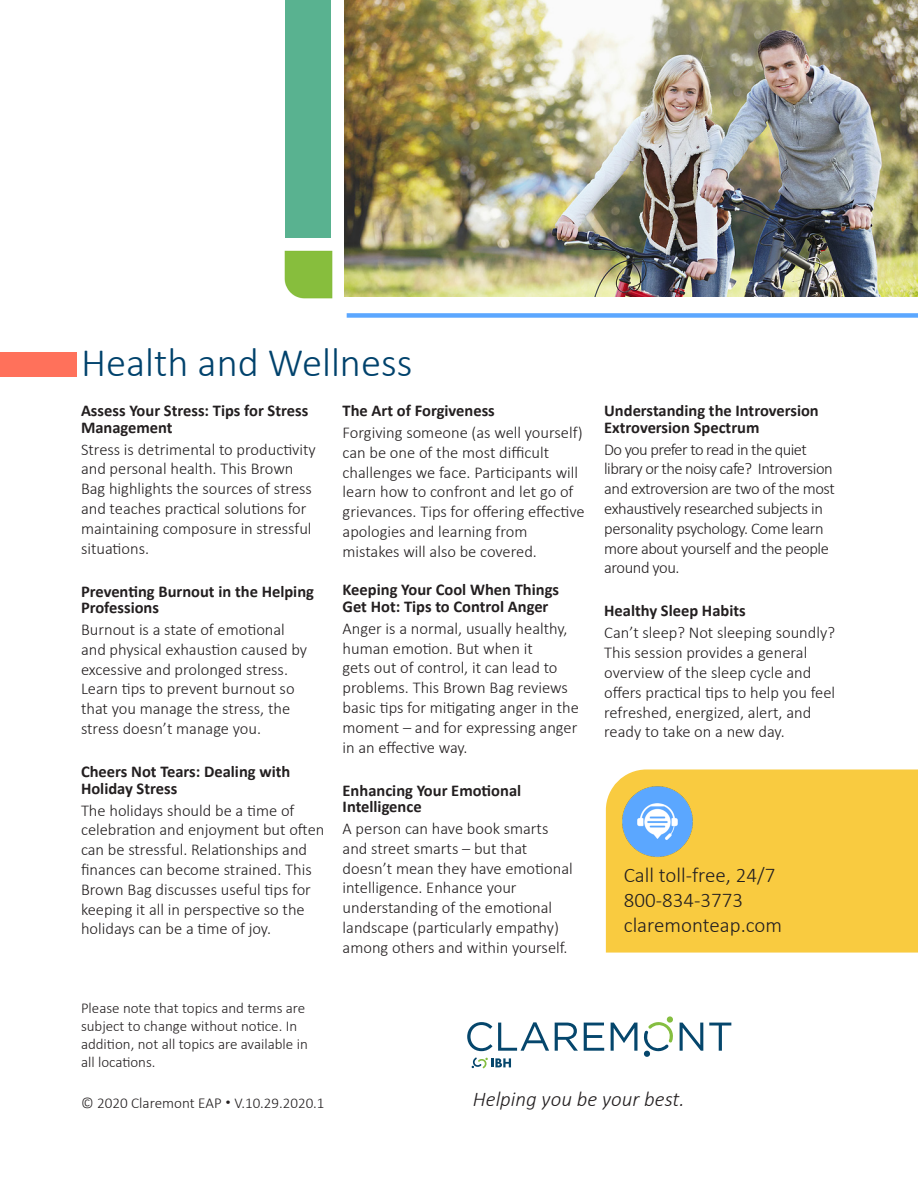
<style>
.page{position:relative;width:918px;height:1188px;background:#fff}
.page>*{position:absolute;margin:0;border:0;box-sizing:border-box;transform-origin:0 0}
.t1{font:300 40.5px "Calibri";color:#00426c}
.t2{font:300 21px "Calibri";color:#231f20}
.t3{font:italic 300 21px "Calibri";color:#231f20}
.t4{font:300 16.5px/19.8px "Calibri";color:#231f20}
.t5{font:700 16.5px/16.5px "Calibri";color:#231f20}
.t6{font:300 16.5px/19.8px "Calibri";letter-spacing:-.025em;color:#231f20}
.t7{font:300 15.15px "Calibri";color:#231f20}
.t8{font:300 15px/18px "Calibri";color:#231f20}
.s1{font-size:12.15px}
.s2{font-size:15px}
</style>
<div class="page">
<div style="left:606px;top:770px;width:312px;height:183px;background:#f9cb40"></div>
<img style="left:345px;top:0;width:573px;height:297px">
<img style="left:617px;top:780px;width:82px;height:82px">
<img style="left:284px;top:250px;width:49px;height:49px">
<div style="left:286px;top:0;width:45px;height:237px;background:#59b290"></div>
<div style="left:347px;top:313px;width:571px;height:5px;background:#5ba7ff"></div>
<svg style="left:467px;top:1022px;width:82px;height:29px"></svg>
<svg style="left:555px;top:1023px;width:23px;height:28px"></svg>
<svg style="left:584px;top:1023px;width:20px;height:28px"></svg>
<svg style="left:611px;top:1023px;width:26px;height:28px"></svg>
<svg style="left:680px;top:1023px;width:23px;height:28px"></svg>
<svg style="left:709px;top:1023px;width:22px;height:28px"></svg>
<svg style="left:472px;top:1057px;width:39px;height:11px"></svg>
<svg style="left:643px;top:1016px;width:30px;height:41px"></svg>
<div style="left:0;top:352px;width:77px;height:25px;background:#ff715b"></div>
<p class="t1" style="left:81px;top:338px;width:333px">Health and Wellness</p>
<p class="t5" style="left:81px;top:402px;width:229px">Assess Your Stress: Tips for Stress<br>Management</p>
<p class="t4" style="left:81px;top:439px;width:236px">Stress is detrimental to productivity and personal health. This Brown<br>Bag highlights the sources of stress and teaches practical solutions for maintaining composure in stressful situations.</p>
<p class="t5" style="left:81px;top:582px;width:235px">Preventing Burnout in the Helping<br>Professions</p>
<p class="t4" style="left:81px;top:619px;width:228px">Burnout is a state of emotional and physical exhaustion caused by excessive and prolonged stress.<br>Learn tips to prevent burnout so that you manage the stress, the stress doesn’t manage you.</p>
<p class="t5" style="left:81px;top:763px;width:211px">Cheers Not Tears: Dealing with<br>Holiday Stress</p>
<p class="t4" style="left:81px;top:800px;width:245px">The holidays should be a time of celebration and enjoyment but often can be stressful. Relationships and finances can become strained. This Brown Bag discusses useful tips for keeping it all in perspective so the holidays can be a time of joy.</p>
<p class="t5" style="left:343px;top:402px;width:154px">The Art of Forgiveness</p>
<p class="t4" style="left:343px;top:422px;width:244px">Forgiving someone (as well yourself) can be one of the most difficult challenges we face. Participants will learn how to confront and let go of grievances. Tips for offering effective apologies and learning from mistakes will also be covered.</p>
<p class="t5" style="left:343px;top:581px;width:218px">Keeping Your Cool When Things<br>Get Hot: Tips to Control Anger</p>
<p class="t4" style="left:343px;top:618px;width:238px">Anger is a normal, usually healthy, human emotion. But when it<br>gets out of control, it can lead to problems. This Brown Bag reviews basic tips for mitigating anger in the moment – and for expressing anger in an effective way.</p>
<p class="t5" style="left:343px;top:781px;width:180px">Enhancing Your Emotional<br>Intelligence</p>
<p class="t4" style="left:343px;top:819px;width:232px">A person can have book smarts and street smarts – but that doesn’t mean they have emotional intelligence. Enhance your understanding of the emotional landscape (particularly empathy) among others and within yourself.</p>
<p class="t8" style="left:81px;top:999px;width:228px">Please note that topics and terms are subject to change without notice. In addition, not all topics are available in all locations.</p>
<p class="t5" style="left:604px;top:402px;width:216px">Understanding the Introversion<br>Extroversion Spectrum</p>
<p class="t6" style="left:604px;top:439px;width:232px">Do you prefer to read in the quiet library or the noisy cafe? Introversion and extroversion are two of the most exhaustively researched subjects in personality psychology. Come learn more about yourself and the people around you.</p>
<p class="t5" style="left:604px;top:602px;width:143px">Healthy Sleep Habits</p>
<p class="t4" style="left:604px;top:623px;width:233px">Can’t sleep? Not sleeping soundly?<br>This session provides a general overview of the sleep cycle and offers practical tips to help you feel refreshed, energized, alert, and ready to take on a new day.</p>
<p class="t2" style="left:624px;top:862px;width:153px">Call toll-free, 24/7</p>
<p class="t2" style="left:624px;top:887px;width:121px">800-834-3773</p>
<p class="t2" style="left:624px;top:912px;width:160px">claremonteap.com</p>
<p class="t7" style="left:81px;top:1093px;width:245px">© 2020 Claremont EAP <span class="s1">•</span> <span class="s2">V.10.29.2020.1</span></p>
<p class="t3" style="left:473px;top:1086px;width:213px">Helping you be your best.</p>
</div>
